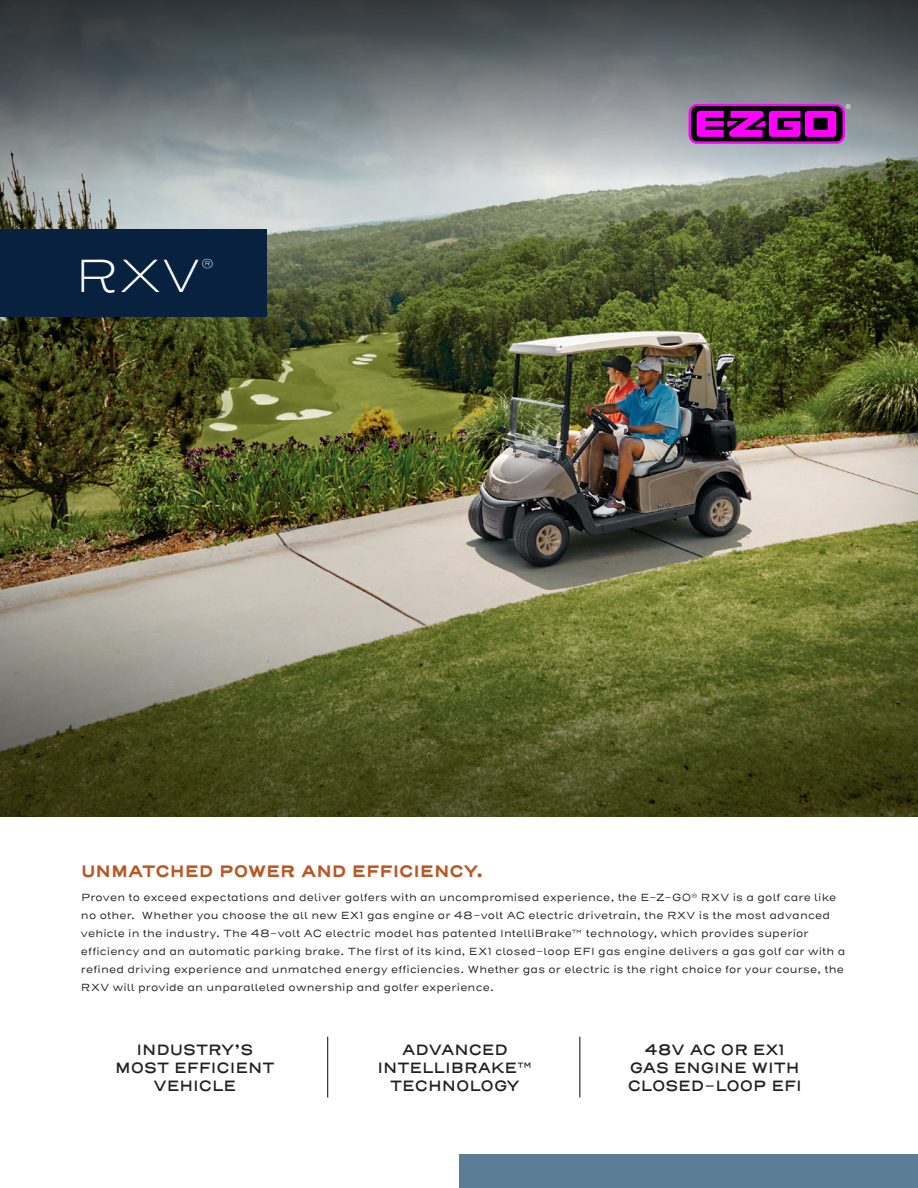
<style>
.page{position:relative;width:918px;height:1188px;background:#fff}
.page>*{position:absolute;margin:0;border:0;box-sizing:border-box;transform-origin:0 0}
.t1{font:200 48px "Henderson Sans Basic";color:#fff}
.t2{font:700 16.5px "Henderson Sans Basic";color:#b95826}
.t3{font:600 15px/18px "Henderson Sans Basic";color:#231f20;text-align:center}
.t4{font:200 13.05px "Henderson Sans Basic";color:#fff}
.t5{font:10.5px/18px "Henderson Sans Basic";letter-spacing:.02em;color:#231f20}
</style>
<div class="page">
<img style="left:0;top:205px;width:918px;height:612px">
<svg style="left:0;top:0;width:918px;height:205px;background:#787f80"></svg>
<svg style="left:689px;top:104px;width:156px;height:40px"></svg>
<div style="left:691px;top:106px;width:152px;height:35px;background:#000001;border-radius:6px"></div>
<svg style="left:697px;top:111px;width:139px;height:26px"></svg>
<svg style="left:846px;top:104px;width:4px;height:5px"></svg>
<div style="left:459px;top:1154px;width:459px;height:34px;background:#5b7e96"></div>
<div style="left:0;top:229px;width:267px;height:88px;background:#08213f"></div>
<hr style="left:327px;top:1037px;width:1px;height:60px;background:#231f20">
<hr style="left:579px;top:1037px;width:1px;height:60px;background:#231f20">
<h1 class="t1" style="left:74px;top:247px;width:128px">RXV</h1>
<p class="t4" style="left:201px;top:256px;width:14px">®</p>
<h2 class="t2" style="left:81px;top:861px;width:404px">UNMATCHED POWER AND EFFICIENCY.</h2>
<p class="t5" style="left:81px;top:889px;width:766px">Proven to exceed expectations and deliver golfers with an uncompromised experience, the E-Z-GO<sup>®</sup> RXV is a golf care like no other. Whether you choose the all new EX1 gas engine or 48-volt AC electric drivetrain, the RXV is the most advanced vehicle in the industry. The 48-volt AC electric model has patented IntelliBrake™ technology, which provides superior efficiency and an automatic parking brake. The first of its kind, EX1 closed-loop EFI gas engine delivers a gas golf car with a refined driving experience and unmatched energy efficiencies. Whether gas or electric is the right choice for your course, the RXV will provide an unparalleled ownership and golfer experience.</p>
<h3 class="t3" style="left:115px;top:1041px;width:161px">INDUSTRY’S<br>MOST EFFICIENT<br>VEHICLE</h3>
<h3 class="t3" style="left:377px;top:1041px;width:157px">ADVANCED<br>INTELLIBRAKE™<br>TECHNOLOGY</h3>
<h3 class="t3" style="left:628px;top:1041px;width:175px">48V AC OR EX1<br>GAS ENGINE WITH<br>CLOSED-LOOP EFI</h3>
</div>
